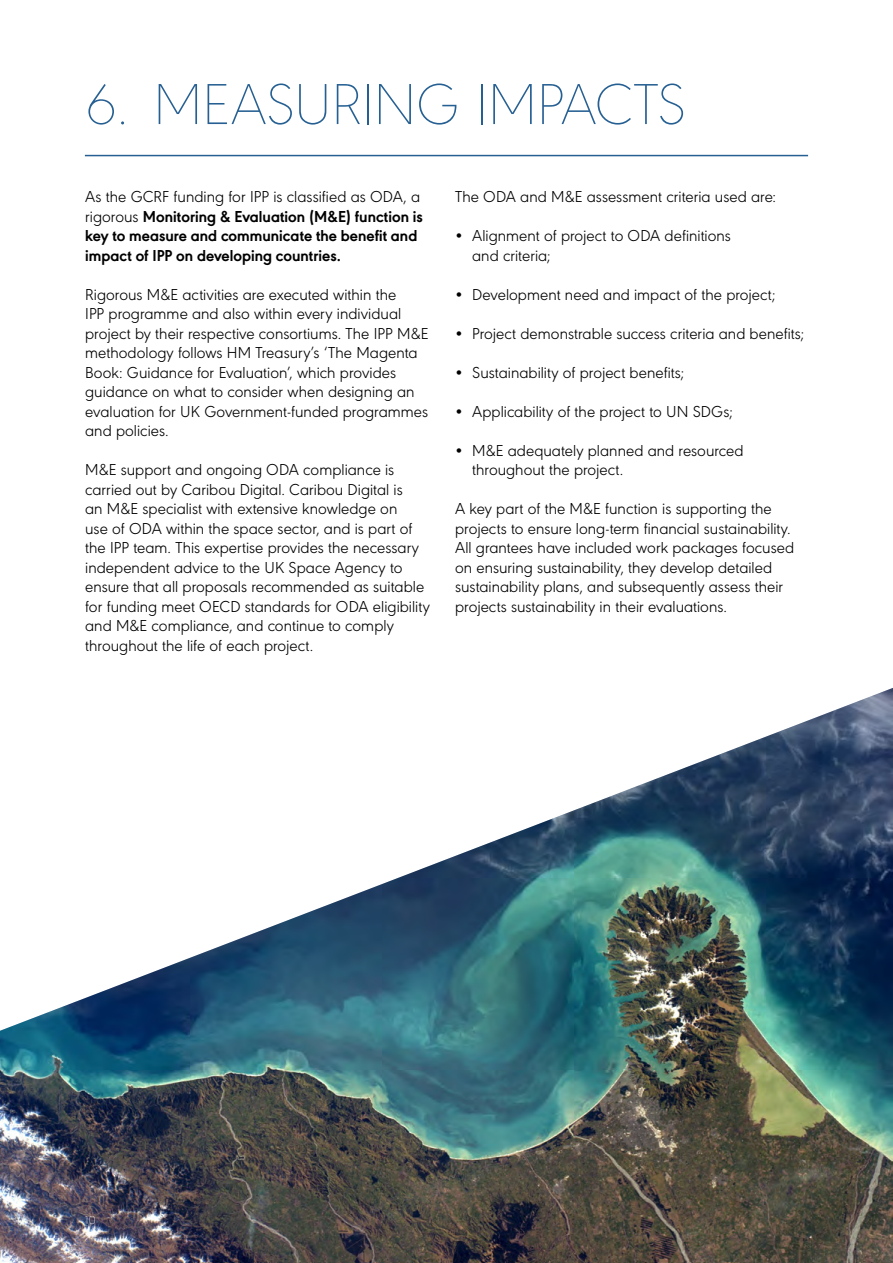
<style>
.page{position:relative;width:893px;height:1263px;background:#fff}
.page>*{position:absolute;margin:0;border:0;box-sizing:border-box;transform-origin:0 0}
.A_Title_tab{font:100 60px "URW Geometric";letter-spacing:-.01em;color:#266093}
.Body{font:300 16.5px/19.5px "URW Geometric";color:#000}
.Body-2{font:700 16.5px/19.5px "URW Geometric";color:#000}
.t1{font:100 12px "URW Geometric";color:#fff}
.s1{font-weight:300}
</style>
<div class="page">
<hr style="left:85px;top:155px;width:723px;height:1px;background:#266093">
<img style="left:0;top:688px;width:893px;height:575px">
<p class="A_Title_tab" style="left:85px;top:62px;width:603px">6. MEASURING IMPACTS</p>
<p class="Body-2" style="left:85px;top:186px;width:339px"><span class="s1">As the GCRF funding for IPP is classified as ODA, a rigorous</span> Monitoring &amp; Evaluation (M&amp;E) function is key to measure and communicate the benefit and impact of IPP on developing countries.</p>
<p class="Body" style="left:85px;top:283px;width:345px">Rigorous M&amp;E activities are executed within the<br>IPP programme and also within every individual project by their respective consortiums. The IPP M&amp;E methodology follows HM Treasury’s ‘The Magenta Book: Guidance for Evaluation’, which provides guidance on what to consider when designing an evaluation for UK Government-funded programmes and policies.</p>
<p class="Body" style="left:85px;top:459px;width:346px">M&amp;E support and ongoing ODA compliance is carried out by Caribou Digital. Caribou Digital is<br>an M&amp;E specialist with extensive knowledge on<br>use of ODA within the space sector, and is part of the IPP team. This expertise provides the necessary independent advice to the UK Space Agency to ensure that all proposals recommended as suitable for funding meet OECD standards for ODA eligibility and M&amp;E compliance, and continue to comply throughout the life of each project.</p>
<p class="Body" style="left:455px;top:186px;width:322px">The ODA and M&amp;E assessment criteria used are:</p>
<p class="Body" style="left:472px;top:225px;width:260px;text-indent:-17px">• Alignment of project to ODA definitions and criteria;</p>
<p class="Body" style="left:455px;top:283px;width:322px">• Development need and impact of the project;</p>
<p class="Body" style="left:455px;top:322px;width:351px">• Project demonstrable success criteria and benefits;</p>
<p class="Body" style="left:455px;top:361px;width:231px">• Sustainability of project benefits;</p>
<p class="Body" style="left:455px;top:400px;width:279px">• Applicability of the project to UN SDGs;</p>
<p class="Body" style="left:472px;top:439px;width:273px;text-indent:-17px">• M&amp;E adequately planned and resourced throughout the project.</p>
<p class="Body" style="left:455px;top:498px;width:340px">A key part of the M&amp;E function is supporting the projects to ensure long-term financial sustainability.<br>All grantees have included work packages focused on ensuring sustainability, they develop detailed sustainability plans, and subsequently assess their projects sustainability in their evaluations.</p>
<p class="t1" style="left:85px;top:1212px;width:12px">10</p>
</div>
